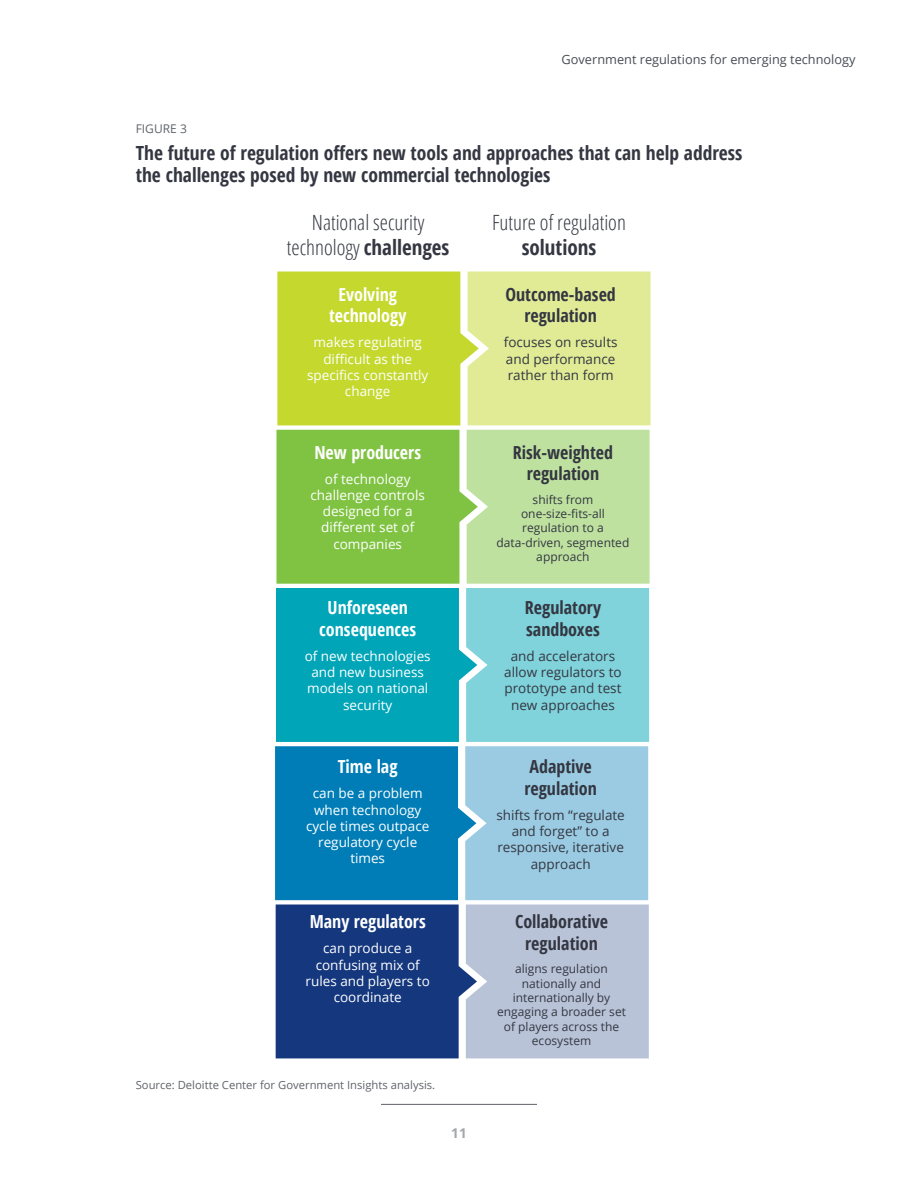
<style>
.page{position:relative;width:918px;height:1188px;background:#fff}
.page>*{position:absolute;margin:0;border:0;box-sizing:border-box;transform-origin:0 0}
.t1{font:300 21px/25.2px "Open Sans Condensed";color:#343741;text-align:center}
.t2{font:700 19.5px/22.5px "Open Sans Condensed";color:#343741}
.t3{font:700 18px/21.6px "Open Sans Condensed";color:#343741;text-align:center}
.t4{font:700 18px/21.6px "Open Sans Condensed";color:#fff;text-align:center}
.t5{font:13.5px/16.2px "Open Sans";color:#fff;text-align:center}
.t6{font:13.5px/16.2px "Open Sans";color:#343741;text-align:center}
.t7{font:700 13.5px "Open Sans";color:#a3a7a9}
.t8{font:12.75px "Open Sans";color:#474c55}
.t9{font:12px/14.4px "Open Sans";color:#343741;text-align:center}
.t10{font:12px "Open Sans";color:#5f636a}
.t11{font:11.25px "Open Sans";color:#5f636a}
.s1{font-weight:700}
</style>
<div class="page">
<hr style="left:381px;top:1104px;width:156px;height:1px;background:#5f636a">
<svg style="left:275px;top:271px;width:376px;height:787px;background:#80b9a1"></svg>
<p class="t8" style="left:562px;top:50px;width:296px">Government regulations for emerging technology</p>
<p class="t10" style="left:136px;top:120px;width:53px">FIGURE 3</p>
<p class="t2" style="left:136px;top:141px;width:608px">The future of regulation offers new tools and approaches that can help address the challenges posed by new commercial technologies</p>
<p class="t1" style="left:287px;top:209px;width:164px">National security technology <span class="s1">challenges</span></p>
<p class="t1" style="left:492px;top:209px;width:135px">Future of regulation <span class="s1">solutions</span></p>
<p class="t4" style="left:329px;top:283px;width:79px">Evolving technology</p>
<p class="t5" style="left:307px;top:334px;width:123px">makes regulating difficult as the specifics constantly change</p>
<p class="t4" style="left:314px;top:441px;width:108px">New producers</p>
<p class="t5" style="left:310px;top:470px;width:116px">of technology challenge controls designed for a different set of companies</p>
<p class="t4" style="left:319px;top:597px;width:98px">Unforeseen consequences</p>
<p class="t5" style="left:305px;top:648px;width:128px">of new technologies and new business models on national security</p>
<p class="t4" style="left:338px;top:756px;width:61px">Time lag</p>
<p class="t5" style="left:306px;top:785px;width:125px">can be a problem when technology cycle times outpace regulatory cycle times</p>
<p class="t4" style="left:310px;top:910px;width:118px">Many regulators</p>
<p class="t5" style="left:306px;top:940px;width:126px">can produce a confusing mix of rules and players to coordinate</p>
<p class="t11" style="left:136px;top:1077px;width:301px">Source: Deloitte Center for Government Insights analysis.</p>
<p class="t7" style="left:451px;top:1123px;width:17px">11</p>
<p class="t3" style="left:505px;top:283px;width:112px">Outcome-based regulation</p>
<p class="t6" style="left:504px;top:334px;width:115px;text-align:left">focuses on results and performance rather than form</p>
<p class="t3" style="left:513px;top:441px;width:102px">Risk-weighted regulation</p>
<p class="t9" style="left:497px;top:492px;width:134px">shifts from one-size-fits-all regulation to a data-driven, segmented approach</p>
<p class="t3" style="left:525px;top:597px;width:78px;text-align:left">Regulatory sandboxes</p>
<p class="t6" style="left:504px;top:648px;width:119px">and accelerators allow regulators to prototype and test new approaches</p>
<p class="t3" style="left:524px;top:756px;width:74px;text-align:left">Adaptive regulation</p>
<p class="t6" style="left:496px;top:807px;width:130px">shifts from “regulate and forget” to a responsive, iterative approach</p>
<p class="t3" style="left:515px;top:910px;width:95px">Collaborative regulation</p>
<p class="t9" style="left:497px;top:961px;width:130px">aligns regulation nationally and internationally by engaging a broader set of players across the ecosystem</p>
</div>
